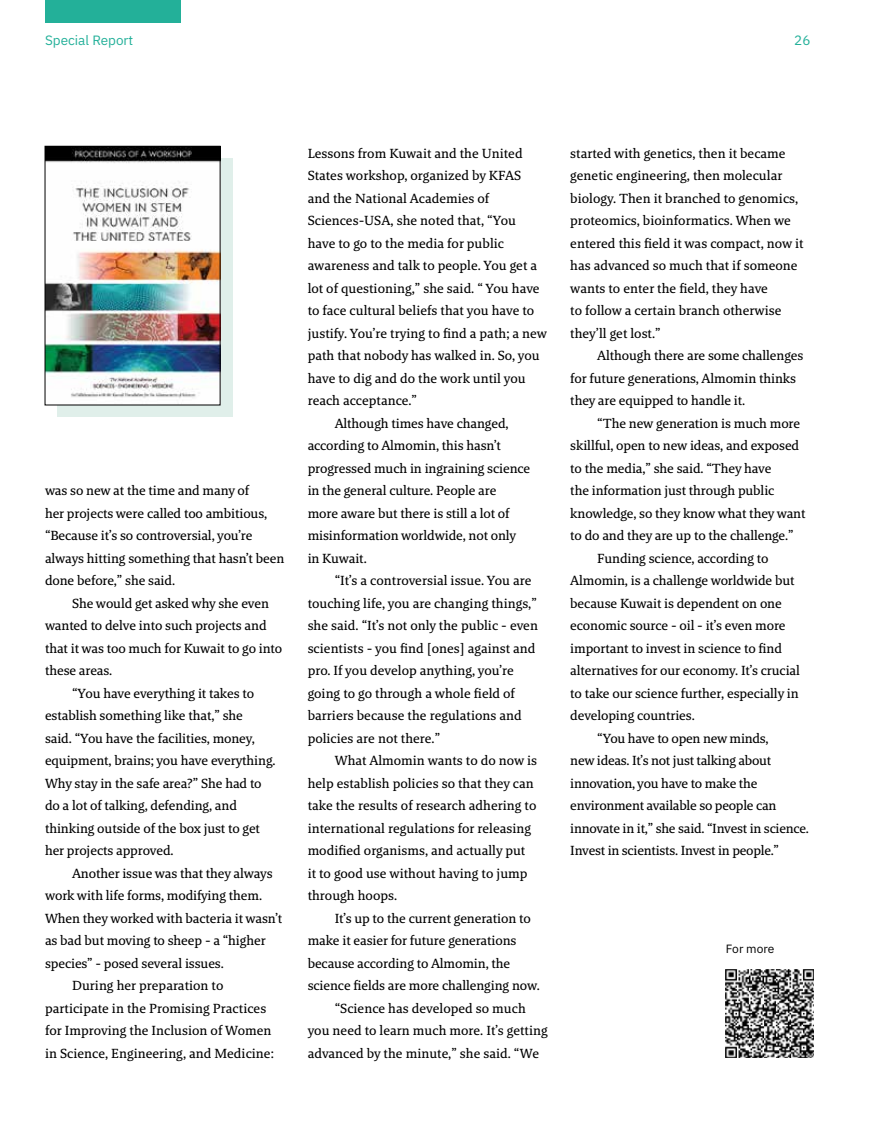
<style>
.page{position:relative;width:878px;height:1125px;background:#fff}
.page>*{position:absolute;margin:0;border:0;box-sizing:border-box;transform-origin:0 0}
.t1{font:13.5px/22.5px "Brando Arabic Text";letter-spacing:-.01em;color:#000}
.t2{font:13.5px "IBM Plex Arabic";color:#23b099}
.t3{font:12px "IBM Plex Arabic";color:#000}
</style>
<div class="page">
<div style="left:45px;top:0;width:135px;height:22px;background:#23b099"></div>
<div style="left:57px;top:158px;width:175px;height:259px;background:#e0efea"></div>
<img style="left:47px;top:148px;width:171px;height:255px">
<div style="left:45px;top:146px;width:175px;height:259px;border:1px solid #000"></div>
<img style="left:725px;top:970px;width:88px;height:88px">
<p class="t2" style="left:45px;top:32px;width:90px">Special Report</p>
<p class="t2" style="left:794px;top:32px;width:18px">26</p>
<p class="t1" style="left:45px;top:480px;width:241px">was so new at the time and many of<br>her projects were called too ambitious, “Because it’s so controversial, you’re always hitting something that hasn’t been done before,” she said.</p>
<p class="t1" style="left:72px;top:593px;width:198px">She would get asked why she even</p>
<p class="t1" style="left:45px;top:615px;width:223px">wanted to delve into such projects and</p>
<p class="t1" style="left:45px;top:638px;width:239px">that it was too much for Kuwait to go into</p>
<p class="t1" style="left:45px;top:660px;width:69px">these areas.</p>
<p class="t1" style="left:72px;top:683px;width:184px">“You have everything it takes to</p>
<p class="t1" style="left:45px;top:705px;width:199px">establish something like that,” she</p>
<p class="t1" style="left:45px;top:728px;width:211px">said. “You have the facilities, money,</p>
<p class="t1" style="left:45px;top:750px;width:232px">equipment, brains; you have everything.</p>
<p class="t1" style="left:45px;top:773px;width:218px">Why stay in the safe area?” She had to</p>
<p class="t1" style="left:45px;top:795px;width:193px">do a lot of talking, defending, and</p>
<p class="t1" style="left:45px;top:818px;width:217px">thinking outside of the box just to get</p>
<p class="t1" style="left:45px;top:840px;width:130px">her projects approved.</p>
<p class="t1" style="left:72px;top:863px;width:202px">Another issue was that they always</p>
<p class="t1" style="left:45px;top:885px;width:218px">work with life forms, modifying them.</p>
<p class="t1" style="left:45px;top:908px;width:239px">When they worked with bacteria it wasn’t</p>
<p class="t1" style="left:45px;top:930px;width:222px">as bad but moving to sheep - a “higher</p>
<p class="t1" style="left:45px;top:953px;width:180px">species” - posed several issues.</p>
<p class="t1" style="left:72px;top:976px;width:153px">During her preparation to</p>
<p class="t1" style="left:45px;top:998px;width:223px">participate in the Promising Practices</p>
<p class="t1" style="left:45px;top:1021px;width:228px">for Improving the Inclusion of Women</p>
<p class="t1" style="left:45px;top:1043px;width:230px">in Science, Engineering, and Medicine:</p>
<p class="t1" style="left:307px;top:143px;width:216px">Lessons from Kuwait and the United</p>
<p class="t1" style="left:307px;top:166px;width:215px">States workshop, organized by KFAS</p>
<p class="t1" style="left:307px;top:188px;width:183px">and the National Academies of</p>
<p class="t1" style="left:307px;top:211px;width:210px">Sciences-USA, she noted that, “You</p>
<p class="t1" style="left:307px;top:233px;width:198px">have to go to the media for public</p>
<p class="t1" style="left:307px;top:256px;width:231px">awareness and talk to people. You get a</p>
<p class="t1" style="left:307px;top:278px;width:233px">lot of questioning,” she said. “ You have</p>
<p class="t1" style="left:307px;top:301px;width:228px">to face cultural beliefs that you have to</p>
<p class="t1" style="left:307px;top:323px;width:241px">justify. You’re trying to find a path; a new</p>
<p class="t1" style="left:307px;top:346px;width:233px">path that nobody has walked in. So, you</p>
<p class="t1" style="left:307px;top:368px;width:219px">have to dig and do the work until you</p>
<p class="t1" style="left:307px;top:391px;width:111px">reach acceptance.”</p>
<p class="t1" style="left:334px;top:413px;width:175px">Although times have changed,</p>
<p class="t1" style="left:307px;top:436px;width:195px">according to Almomin, this hasn’t</p>
<p class="t1" style="left:307px;top:458px;width:224px">progressed much in ingraining science</p>
<p class="t1" style="left:307px;top:481px;width:190px">in the general culture. People are</p>
<p class="t1" style="left:307px;top:503px;width:203px">more aware but there is still a lot of</p>
<p class="t1" style="left:307px;top:526px;width:210px">misinformation worldwide, not only</p>
<p class="t1" style="left:307px;top:548px;width:61px">in Kuwait.</p>
<p class="t1" style="left:334px;top:571px;width:198px">“It’s a controversial issue. You are</p>
<p class="t1" style="left:307px;top:593px;width:231px">touching life, you are changing things,”</p>
<p class="t1" style="left:307px;top:616px;width:232px">she said. “It’s not only the public - even</p>
<p class="t1" style="left:307px;top:638px;width:229px">scientists - you find [ones] against and</p>
<p class="t1" style="left:307px;top:661px;width:208px">pro. If you develop anything, you’re</p>
<p class="t1" style="left:307px;top:683px;width:209px">going to go through a whole field of</p>
<p class="t1" style="left:307px;top:706px;width:215px">barriers because the regulations and</p>
<p class="t1" style="left:307px;top:728px;width:134px">policies are not there.”</p>
<p class="t1" style="left:334px;top:751px;width:204px">What Almomin wants to do now is</p>
<p class="t1" style="left:307px;top:773px;width:228px">help establish policies so that they can</p>
<p class="t1" style="left:307px;top:796px;width:230px">take the results of research adhering to</p>
<p class="t1" style="left:307px;top:818px;width:225px">international regulations for releasing</p>
<p class="t1" style="left:307px;top:841px;width:219px">modified organisms, and actually put</p>
<p class="t1" style="left:307px;top:863px;width:221px">it to good use without having to jump</p>
<p class="t1" style="left:307px;top:886px;width:91px">through hoops.</p>
<p class="t1" style="left:334px;top:908px;width:198px">It’s up to the current generation to</p>
<p class="t1" style="left:307px;top:931px;width:210px">make it easier for future generations</p>
<p class="t1" style="left:307px;top:953px;width:204px">because according to Almomin, the</p>
<p class="t1" style="left:307px;top:976px;width:233px">science fields are more challenging now.</p>
<p class="t1" style="left:334px;top:998px;width:193px">“Science has developed so much</p>
<p class="t1" style="left:307px;top:1021px;width:241px">you need to learn much more. It’s getting</p>
<p class="t1" style="left:307px;top:1043px;width:233px">advanced by the minute,” she said. “We</p>
<p class="t1" style="left:570px;top:143px;width:235px">started with genetics, then it became genetic engineering, then molecular biology. Then it branched to genomics, proteomics, bioinformatics. When we entered this field it was compact, now it has advanced so much that if someone wants to enter the field, they have<br>to follow a certain branch otherwise they’ll get lost.”</p>
<p class="t1" style="left:570px;top:346px;width:234px;text-indent:27px">Although there are some challenges for future generations, Almomin thinks they are equipped to handle it.</p>
<p class="t1" style="left:597px;top:413px;width:204px">“The new generation is much more</p>
<p class="t1" style="left:570px;top:436px;width:230px">skillful, open to new ideas, and exposed</p>
<p class="t1" style="left:570px;top:458px;width:203px">to the media,” she said. “They have</p>
<p class="t1" style="left:570px;top:481px;width:206px">the information just through public</p>
<p class="t1" style="left:570px;top:503px;width:237px">knowledge, so they know what they want</p>
<p class="t1" style="left:570px;top:526px;width:225px">to do and they are up to the challenge.”</p>
<p class="t1" style="left:597px;top:548px;width:173px">Funding science, according to</p>
<p class="t1" style="left:570px;top:571px;width:226px">Almomin, is a challenge worldwide but</p>
<p class="t1" style="left:570px;top:593px;width:213px">because Kuwait is dependent on one</p>
<p class="t1" style="left:570px;top:616px;width:217px">economic source - oil - it’s even more</p>
<p class="t1" style="left:570px;top:638px;width:213px">important to invest in science to find</p>
<p class="t1" style="left:570px;top:661px;width:231px">alternatives for our economy. It’s crucial</p>
<p class="t1" style="left:570px;top:683px;width:230px">to take our science further, especially in</p>
<p class="t1" style="left:570px;top:706px;width:126px">developing countries.</p>
<p class="t1" style="left:597px;top:728px;width:173px">“You have to open new minds,</p>
<p class="t1" style="left:570px;top:751px;width:202px">new ideas. It’s not just talking about</p>
<p class="t1" style="left:570px;top:773px;width:189px">innovation, you have to make the</p>
<p class="t1" style="left:570px;top:796px;width:208px">environment available so people can</p>
<p class="t1" style="left:570px;top:818px;width:240px">innovate in it,” she said. “Invest in science.</p>
<p class="t1" style="left:570px;top:841px;width:210px">Invest in scientists. Invest in people.”</p>
<p class="t3" style="left:726px;top:941px;width:50px">For more</p>
</div>
